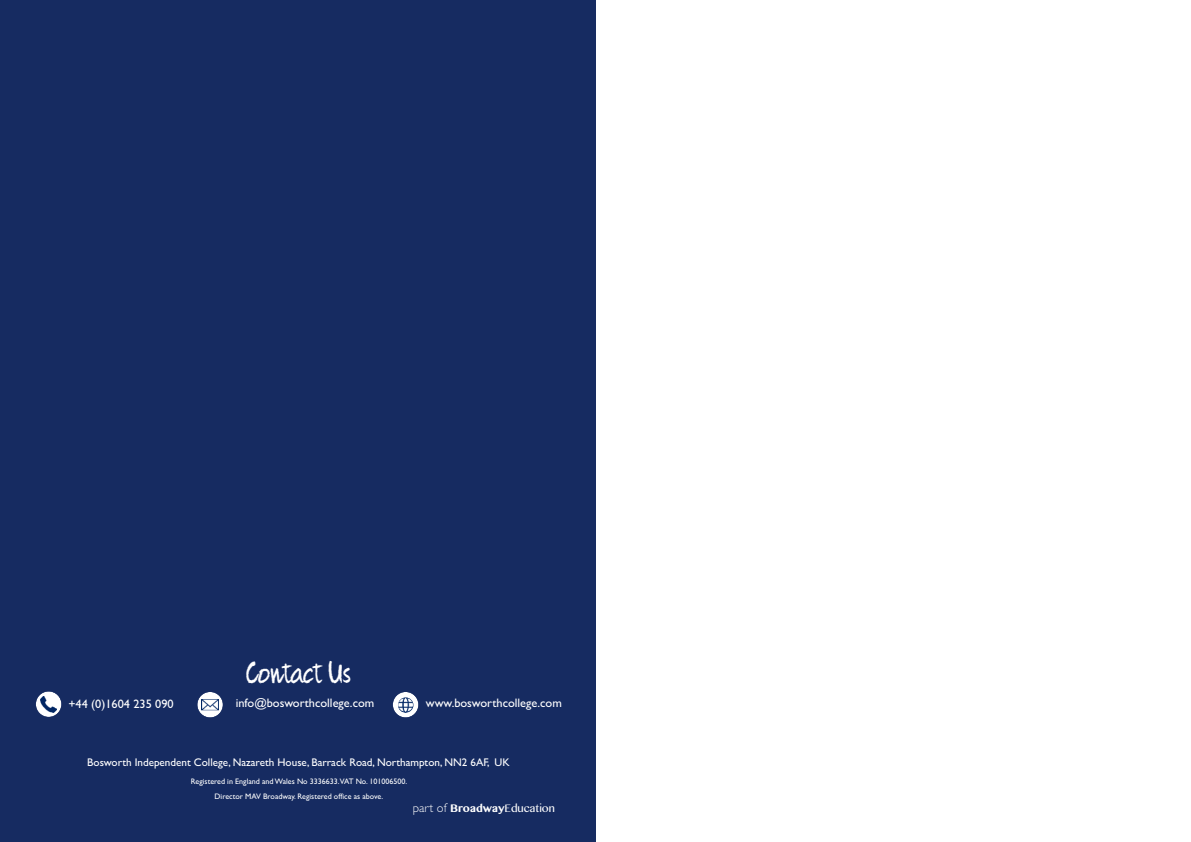
<style>
.page{position:relative;width:1191px;height:842px;background:#fff}
.page>*{position:absolute;margin:0;border:0;box-sizing:border-box;transform-origin:0 0}
.t1{font:27px "Quikhand";color:#fff}
.t2{font:12.3px "Gill Sans";color:#fff}
.t3{font:12.1px "Kannada MN";color:#fff}
.t4{font:11.1px "Gill Sans";color:#fff}
.t5{font:8px/15.3px "Gill Sans";color:#fff;text-align:center}
.s1{font-family:"Gill Sans";font-weight:300;font-size:12.5px}
.s2{font-weight:700}
</style>
<div class="page">
<div style="left:0;top:0;width:595px;height:842px;background:#162b61"></div>
<svg style="left:197px;top:692px;width:26px;height:25px"></svg>
<div style="left:197px;top:691px;width:26px;height:27px;border:1px solid #162b61;border-radius:50%"></div>
<div style="left:36px;top:691px;width:25px;height:26px;background:#fff;border-radius:50%"></div>
<div style="left:35px;top:691px;width:27px;height:26px;border:1px solid #162b61;border-radius:50%"></div>
<div style="left:393px;top:692px;width:25px;height:25px;background:#fff;border-radius:50%"></div>
<div style="left:392px;top:691px;width:27px;height:27px;border:1px solid #162b61;border-radius:50%"></div>
<img style="left:202px;top:698px;width:16px;height:13px">
<img style="left:41px;top:696px;width:16px;height:16px">
<img style="left:398px;top:697px;width:15px;height:16px;border-radius:50%">
<h1 class="t1" style="left:246px;top:658px;width:106px">Contact Us</h1>
<h2 class="t2" style="left:68px;top:697px;width:107px">+44 (0)1604 235 090</h2>
<h2 class="t2" style="left:236px;top:695px;width:140px">info@bosworthcollege.com</h2>
<h2 class="t2" style="left:426px;top:695px;width:137px">www.bosworthcollege.com</h2>
<h3 class="t4" style="left:87px;top:755px;width:424px">Bosworth Independent College, Nazareth House, Barrack Road, Northampton, NN2 6AF, UK</h3>
<p class="t5" style="left:191px;top:773px;width:218px">Registered in England andWales No 3336633.VAT No. 101006500.<br>Director MAV Broadway. Registered office as above.</p>
<h3 class="t3" style="left:413px;top:801px;width:144px"><span class="s1">part of</span> <span class="s2">Broadway</span>Education</h3>
</div>
